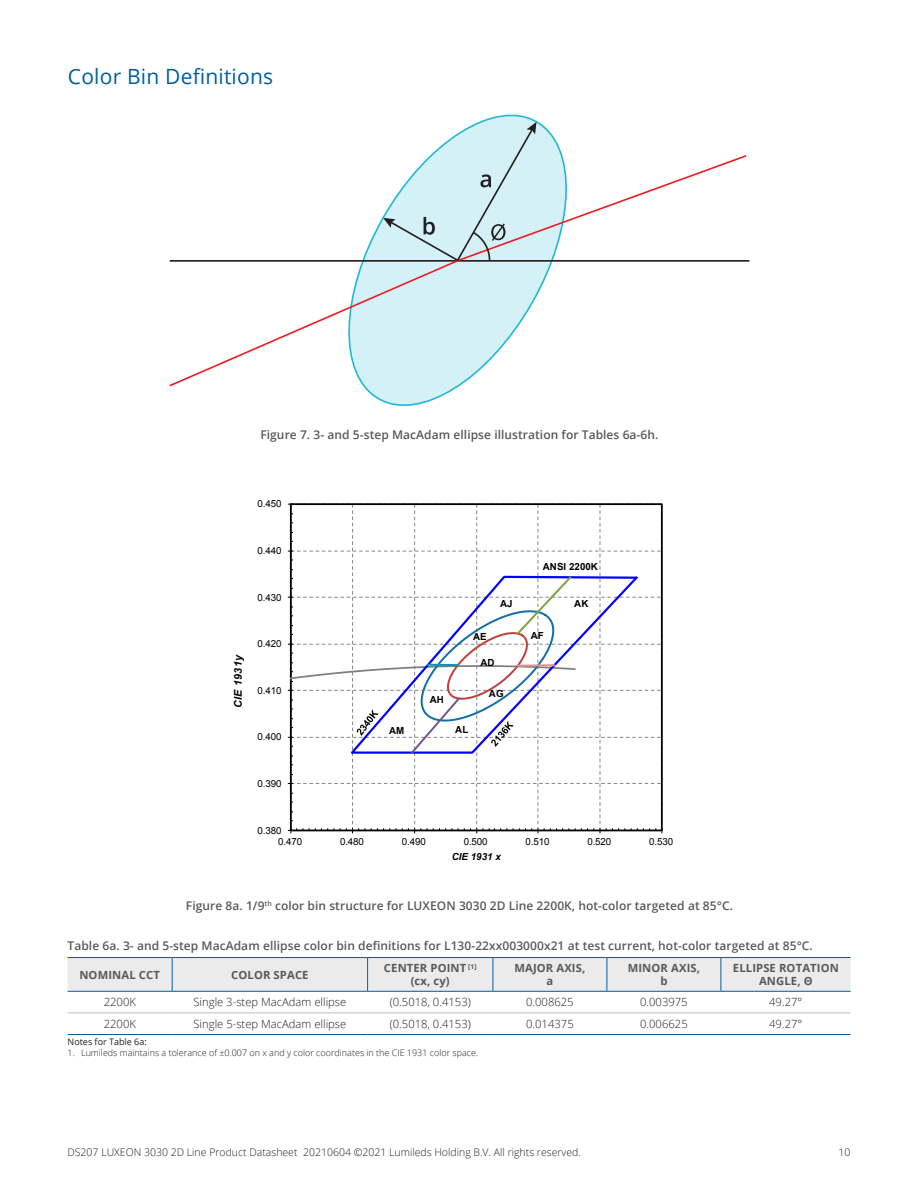
<style>
.page{position:relative;width:918px;height:1188px;background:#fff}
.page>*{position:absolute;margin:0;border:0;box-sizing:border-box;transform-origin:0 0}
.t1{font:21px "Open Sans";letter-spacing:.01em;color:#005e9e}
.t2{font:600 12px "Open Sans";letter-spacing:.005em;color:#58595b}
.t3{font:300 11.25px "Open Sans";color:#231f20}
.t4{font:700 11.25px/12.8px "Open Sans";letter-spacing:.01em;color:#58595b;text-align:center}
.t5{font:italic 700 10.65px "Arial";letter-spacing:.025em;color:#000}
.t6{font:300 10.5px "Open Sans";color:#231f20}
.t7{font:9.75px "Arial";letter-spacing:-.01em;color:#000}
.t8{font:700 9.75px "Arial";letter-spacing:.005em;color:#000}
.t9{font:italic 700 9.75px "Arial";letter-spacing:.005em;color:#000}
.t10{font:300 9px "Open Sans";color:#231f20}
.t11{font:9px "Open Sans";color:#231f20}
</style>
<div class="page">
<div style="left:68px;top:958px;width:783px;height:33px;background:#ebebec"></div>
<hr style="left:68px;top:957px;width:104px;height:1px;background:#005e9e">
<hr style="left:172px;top:957px;width:196px;height:1px;background:#005e9e">
<hr style="left:172px;top:958px;width:1px;height:33px;background:#005e9e">
<hr style="left:368px;top:957px;width:125px;height:1px;background:#005e9e">
<hr style="left:367px;top:958px;width:1px;height:33px;background:#005e9e">
<hr style="left:493px;top:957px;width:114px;height:1px;background:#005e9e">
<hr style="left:493px;top:958px;width:1px;height:33px;background:#005e9e">
<hr style="left:607px;top:957px;width:114px;height:1px;background:#005e9e">
<hr style="left:607px;top:958px;width:1px;height:33px;background:#005e9e">
<hr style="left:721px;top:957px;width:130px;height:1px;background:#005e9e">
<hr style="left:721px;top:958px;width:1px;height:33px;background:#005e9e">
<hr style="left:68px;top:991px;width:104px;height:1px;background:#005e9e">
<hr style="left:172px;top:991px;width:196px;height:1px;background:#005e9e">
<hr style="left:368px;top:991px;width:125px;height:1px;background:#005e9e">
<hr style="left:493px;top:991px;width:114px;height:1px;background:#005e9e">
<hr style="left:607px;top:991px;width:114px;height:1px;background:#005e9e">
<hr style="left:721px;top:991px;width:130px;height:1px;background:#005e9e">
<hr style="left:68px;top:1013px;width:104px;height:1px;background:#bcbec0">
<hr style="left:172px;top:1013px;width:196px;height:1px;background:#bcbec0">
<hr style="left:368px;top:1013px;width:125px;height:1px;background:#bcbec0">
<hr style="left:493px;top:1013px;width:114px;height:1px;background:#bcbec0">
<hr style="left:607px;top:1013px;width:114px;height:1px;background:#bcbec0">
<hr style="left:721px;top:1013px;width:130px;height:1px;background:#bcbec0">
<hr style="left:68px;top:1034px;width:104px;height:1px;background:#005e9e">
<hr style="left:172px;top:1034px;width:196px;height:1px;background:#005e9e">
<hr style="left:368px;top:1034px;width:125px;height:1px;background:#005e9e">
<hr style="left:493px;top:1034px;width:114px;height:1px;background:#005e9e">
<hr style="left:607px;top:1034px;width:114px;height:1px;background:#005e9e">
<hr style="left:721px;top:1034px;width:130px;height:1px;background:#005e9e">
<svg style="left:365px;top:114px;width:174px;height:292px"></svg>
<hr style="left:170px;top:260px;width:579px;height:2px;background:#231f20">
<svg style="left:169px;top:122px;width:579px;height:266px"></svg>
<svg style="left:288px;top:504px;width:374px;height:329px"></svg>
<h1 class="t1" style="left:68px;top:62px;width:207px">Color Bin Definitions</h1>
<p class="t2" style="left:260px;top:426px;width:400px">Figure 7. 3- and 5-step MacAdam ellipse illustration for Tables 6a-6h.</p>
<p class="t7" style="left:258px;top:498px;width:26px">0.450</p>
<p class="t7" style="left:258px;top:544px;width:26px">0.440</p>
<p class="t7" style="left:258px;top:591px;width:26px">0.430</p>
<p class="t5" style="left:231px;top:708px;width:55px;rotate:-90deg">CIE 1931y</p>
<p class="t7" style="left:258px;top:637px;width:26px">0.420</p>
<p class="t7" style="left:258px;top:684px;width:26px">0.410</p>
<p class="t7" style="left:258px;top:731px;width:26px">0.400</p>
<p class="t8" style="left:389px;top:725px;width:17px">AM</p>
<p class="t8" style="left:430px;top:693px;width:16px">AH</p>
<p class="t8" style="left:473px;top:630px;width:15px">AE</p>
<p class="t8" style="left:543px;top:560px;width:57px">ANSI 2200K</p>
<p class="t8" style="left:500px;top:597px;width:14px">AJ</p>
<p class="t8" style="left:574px;top:597px;width:16px">AK</p>
<p class="t8" style="left:531px;top:629px;width:15px">AF</p>
<p class="t8" style="left:481px;top:656px;width:16px">AD</p>
<p class="t8" style="left:455px;top:723px;width:15px">AL</p>
<p class="t8" style="left:489px;top:687px;width:16px">AG</p>
<p class="t7" style="left:258px;top:777px;width:26px">0.390</p>
<p class="t7" style="left:258px;top:824px;width:26px">0.380</p>
<p class="t7" style="left:278px;top:835px;width:26px">0.470</p>
<p class="t7" style="left:340px;top:835px;width:26px">0.480</p>
<p class="t7" style="left:402px;top:835px;width:26px">0.490</p>
<p class="t7" style="left:464px;top:835px;width:26px">0.500</p>
<p class="t7" style="left:526px;top:835px;width:26px">0.510</p>
<p class="t7" style="left:587px;top:835px;width:26px">0.520</p>
<p class="t7" style="left:649px;top:835px;width:26px">0.530</p>
<p class="t9" style="left:452px;top:850px;width:51px">CIE 1931 x</p>
<p class="t2" style="left:186px;top:897px;width:549px">Figure 8a. 1/9<sup>th</sup> color bin structure for LUXEON 3030 2D Line 2200K, hot-color targeted at 85°C.</p>
<p class="t2" style="left:68px;top:938px;width:747px">Table 6a. 3- and 5-step MacAdam ellipse color bin definitions for L130-22xx003000x21 at test current, hot-color targeted at 85°C.</p>
<p class="t4" style="left:79px;top:968px;width:68px">NOMI NAL CCT</p>
<p class="t4" style="left:231px;top:968px;width:77px">COLOR SPACE</p>
<p class="t4" style="left:384px;top:962px;width:94px">CENTER POI NT <sup>[1] </sup>(CX, CY)</p>
<p class="t4" style="left:514px;top:962px;width:72px">MAJOR AXIS,<br>A</p>
<p class="t4" style="left:628px;top:962px;width:74px">MI NOR AXIS,<br>B</p>
<p class="t4" style="left:733px;top:962px;width:107px">ELLIPSE ROTATION<br>ANGLE, Θ</p>
<p class="t3" style="left:104px;top:995px;width:34px">2200K</p>
<p class="t3" style="left:193px;top:995px;width:154px">Single 3-step MacAdam ellipse</p>
<p class="t3" style="left:390px;top:995px;width:83px">(0.5018, 0.4153)</p>
<p class="t3" style="left:526px;top:995px;width:49px">0.008625</p>
<p class="t3" style="left:640px;top:995px;width:49px">0.003975</p>
<p class="t3" style="left:769px;top:995px;width:35px">49.27°</p>
<p class="t3" style="left:104px;top:1016px;width:34px">2200K</p>
<p class="t3" style="left:193px;top:1016px;width:154px">Single 5-step MacAdam ellipse</p>
<p class="t3" style="left:390px;top:1016px;width:83px">(0.5018, 0.4153)</p>
<p class="t3" style="left:526px;top:1016px;width:49px">0.014375</p>
<p class="t3" style="left:640px;top:1016px;width:49px">0.006625</p>
<p class="t3" style="left:769px;top:1016px;width:35px">49.27°</p>
<p class="t11" style="left:68px;top:1036px;width:81px">Notes for Table 6a:</p>
<p class="t10" style="left:68px;top:1046px;width:412px">1. Lumileds maintains a tolerance of ±0.007 on x and y color coordinates in the CIE 1931 color space.</p>
<p class="t6" style="left:68px;top:1145px;width:515px">DS207 LUXEON 3030 2D Line Product Datasheet 20210604 ©2021 Lumileds Holding B.V. All rights reserved.</p>
<p class="t6" style="left:839px;top:1145px;width:13px">10</p>
</div>
